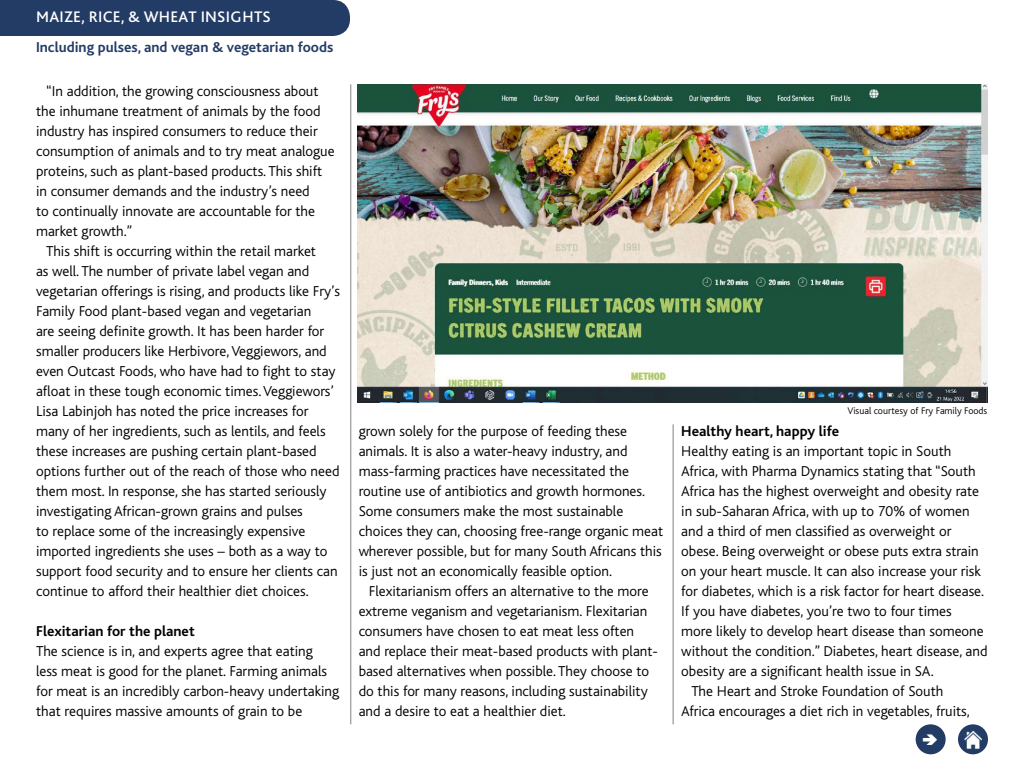
<style>
.page{position:relative;width:1024px;height:768px;background:#fff}
.page>*{position:absolute;margin:0;border:0;box-sizing:border-box;transform-origin:0 0}
.t1{font:500 16px "Bliss Pro";color:#fff}
.t2{font:300 15px/20px "Bliss";color:#000}
.t3{font:700 15px "Bliss";color:#000}
.t4{font:700 15px "Bliss";color:#233c65}
.t5{font:300 10px "Bliss";color:#000}
</style>
<div class="page">
<hr style="left:351px;top:84px;width:1px;height:640px;background:#808285">
<hr style="left:673px;top:424px;width:1px;height:300px;background:#808285">
<div style="left:916px;top:724px;width:30px;height:30px;background:#233c65;border-radius:50%"></div>
<div style="left:958px;top:724px;width:30px;height:30px;background:#233c65;border-radius:50%"></div>
<img style="left:964px;top:730px;width:18px;height:18px">
<div style="left:0;top:0;width:350px;height:36px;background:#233c65"></div>
<img style="left:357px;top:84px;width:630px;height:318px">
<p class="t1" style="left:36px;top:6px;width:62px">MAIZE, RICE</p>
<p class="t1" style="left:121px;top:6px;width:35px">, &amp; WHEAT</p>
<p class="t1" style="left:201px;top:6px;width:10px">INSIGHTS</p>
<p class="t4" style="left:36px;top:39px;width:299px">Including pulses, and vegan &amp; vegetarian foods</p>
<p class="t2" style="left:36px;top:81px;width:300px;text-indent:10px">“In addition, the growing consciousness about the inhumane treatment of animals by the food industry has inspired consumers to reduce their consumption of animals and to try meat analogue proteins, such as plant-based products. This shift in consumer demands and the industry’s need<br>to continually innovate are accountable for the market growth.”</p>
<p class="t2" style="left:36px;top:241px;width:305px;text-indent:10px">This shift is occurring within the retail market<br>as well. The number of private label vegan and vegetarian offerings is rising, and products like Fry’s Family Food plant-based vegan and vegetarian<br>are seeing definite growth. It has been harder for smaller producers like Herbivore, Veggiewors, and even Outcast Foods, who have had to fight to stay afloat in these tough economic times. Veggiewors’ Lisa Labinjoh has noted the price increases for many of her ingredients, such as lentils, and feels these increases are pushing certain plant-based options further out of the reach of those who need them most. In response, she has started seriously investigating African-grown grains and pulses<br>to replace some of the increasingly expensive imported ingredients she uses – both as a way to support food security and to ensure her clients can continue to afford their healthier diet choices.</p>
<p class="t3" style="left:36px;top:623px;width:160px">Flexitarian for the planet</p>
<p class="t2" style="left:36px;top:641px;width:305px">The science is in, and experts agree that eating<br>less meat is good for the planet. Farming animals for meat is an incredibly carbon-heavy undertaking that requires massive amounts of grain to be</p>
<p class="t2" style="left:359px;top:421px;width:306px">grown solely for the purpose of feeding these animals. It is also a water-heavy industry, and mass-farming practices have necessitated the routine use of antibiotics and growth hormones.<br>Some consumers make the most sustainable choices they can, choosing free-range organic meat wherever possible, but for many South Africans this is just not an economically feasible option.</p>
<p class="t2" style="left:359px;top:581px;width:301px;text-indent:10px">Flexitarianism offers an alternative to the more extreme veganism and vegetarianism. Flexitarian consumers have chosen to eat meat less often and replace their meat-based products with plant&shy;based alternatives when possible. They choose to do this for many reasons, including sustainability and a desire to eat a healthier diet.</p>
<p class="t5" style="left:848px;top:405px;width:141px">Visual courtesy of Fry Family Foods</p>
<p class="t3" style="left:681px;top:423px;width:159px">Healthy heart, happy life</p>
<p class="t2" style="left:681px;top:441px;width:272px">Healthy eating is an important topic in South</p>
<p class="t2" style="left:681px;top:461px;width:296px">Africa, with Pharma Dynamics stating that “South</p>
<p class="t2" style="left:681px;top:481px;width:299px">Africa has the highest overweight and obesity rate</p>
<p class="t2" style="left:681px;top:501px;width:290px">in sub-Saharan Africa, with up to 70% of women</p>
<p class="t2" style="left:681px;top:521px;width:272px">and a third of men classified as overweight or</p>
<p class="t2" style="left:681px;top:541px;width:299px">obese. Being overweight or obese puts extra strain</p>
<p class="t2" style="left:681px;top:561px;width:301px">on your heart muscle. It can also increase your risk</p>
<p class="t2" style="left:681px;top:581px;width:304px">for diabetes, which is a risk factor for heart disease.</p>
<p class="t2" style="left:681px;top:601px;width:272px">If you have diabetes, you’re two to four times</p>
<p class="t2" style="left:681px;top:621px;width:304px">more likely to develop heart disease than someone</p>
<p class="t2" style="left:681px;top:641px;width:308px">without the condition.” Diabetes, heart disease, and</p>
<p class="t2" style="left:681px;top:661px;width:254px">obesity are a significant health issue in SA.</p>
<p class="t2" style="left:691px;top:681px;width:254px">The Heart and Stroke Foundation of South</p>
<p class="t2" style="left:681px;top:701px;width:290px">Africa encourages a diet rich in vegetables, fruits,</p>
</div>
